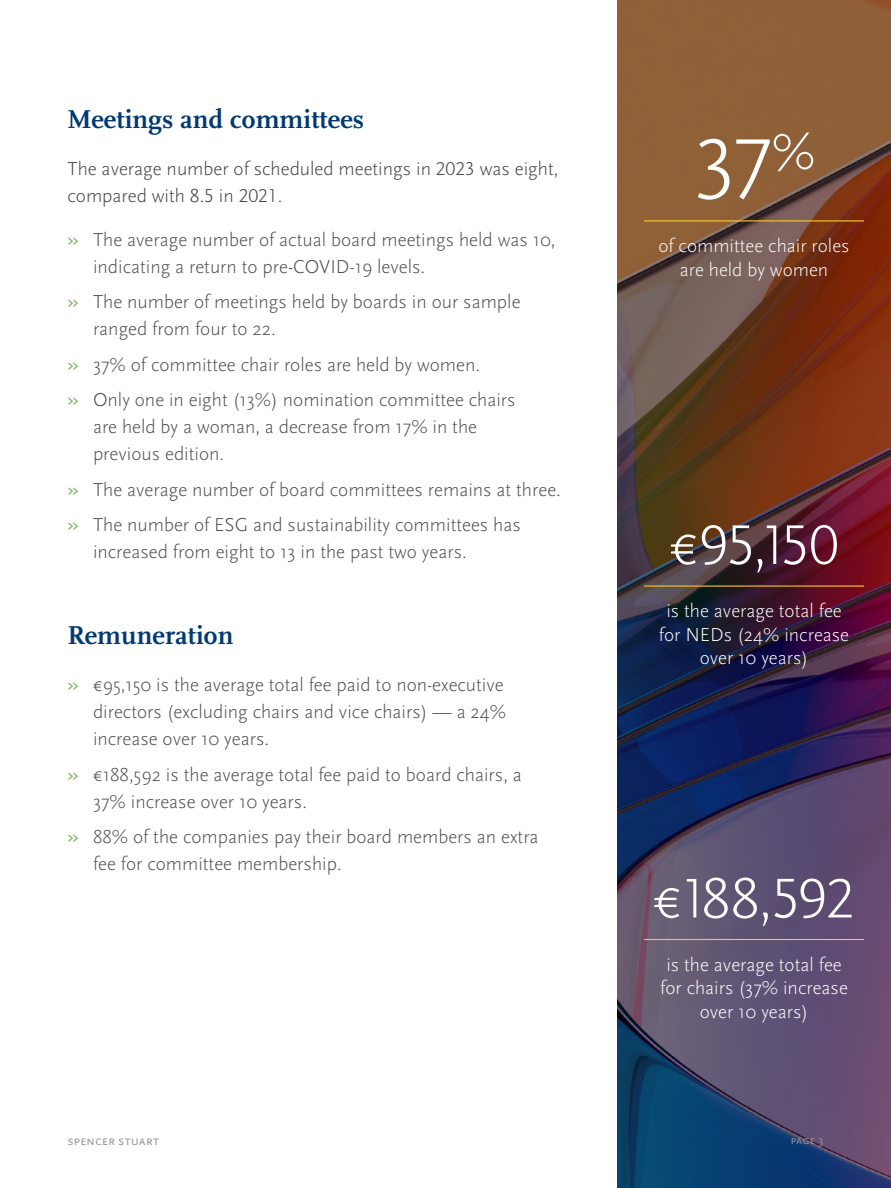
<style>
.page{position:relative;width:891px;height:1188px;background:#fff}
.page>*{position:absolute;margin:0;border:0;box-sizing:border-box;transform-origin:0 0}
.t1{font:300 90px "Scala Sans Pro";color:#fff}
.t2{font:300 58.5px "Scala Sans Pro";letter-spacing:-.03em;color:#fff}
.t3{font:700 27px "Scala Pro";letter-spacing:.005em;color:#003a70}
.t4{font:300 19.5px/27px "Scala Sans Pro";color:#4d4d4f}
.t5{font:300 19.5px/23.4px "Scala Sans Pro";color:#fff;text-align:center}
.t6{font:300 19.5px/27px "Scala Sans Pro";color:#414042}
.t7{font:13.5px "Scala Sans Pro";letter-spacing:-.015em;color:#939598}
.t8{font:12px "Scala Sans Pro";color:#939598}
.s1{font-weight:400;font-size:21px;color:#86b56a}
</style>
<div class="page">
<img style="left:617px;top:0;width:274px;height:1188px">
<hr style="left:644px;top:220px;width:220px;height:1px;background:#fac826">
<hr style="left:644px;top:939px;width:220px;height:1px;background:#fac826">
<hr style="left:644px;top:585px;width:220px;height:2px;background:#fac826">
<h3 class="t3" style="left:68px;top:103px;width:298px">Meetings and committees</h3>
<p class="t6" style="left:68px;top:155px;width:492px">The average number of scheduled meetings in 2023 was eight, compared with 8.5 in 2021.</p>
<p class="t4" style="left:93px;top:226px;width:464px;text-indent:-26px"><span class="s1">»</span> The average number of actual board meetings held was 10, indicating a return to pre-COVID-19 levels.</p>
<p class="t4" style="left:93px;top:288px;width:429px;text-indent:-26px"><span class="s1">»</span> The number of meetings held by boards in our sample ranged from four to 22.</p>
<p class="t4" style="left:68px;top:347px;width:450px;line-height:35.5px"><span class="s1">»</span> 37% of committee chair roles are held by women.<br><span class="s1">»</span> Only one in eight (13%) nomination committee chairs</p>
<p class="t4" style="left:93px;top:413px;width:386px">are held by a woman, a decrease from 17% in the previous edition.</p>
<p class="t4" style="left:68px;top:472px;width:495px;line-height:35.5px"><span class="s1">»</span> The average number of board committees remains at three. <span class="s1">»</span> The number of ESG and sustainability committees has</p>
<p class="t4" style="left:93px;top:538px;width:375px">increased from eight to 13 in the past two years.</p>
<h3 class="t3" style="left:68px;top:619px;width:167px">Remuneration</h3>
<p class="t4" style="left:93px;top:671px;width:415px;text-indent:-26px"><span class="s1">»</span> €95,150 is the average total fee paid to non-executive directors (excluding chairs and vice chairs) — a 24% increase over 10 years.</p>
<p class="t4" style="left:93px;top:761px;width:430px;text-indent:-26px"><span class="s1">»</span> €188,592 is the average total fee paid to board chairs, a<br>37% increase over 10 years.</p>
<p class="t4" style="left:93px;top:823px;width:447px;text-indent:-26px"><span class="s1">»</span> 88% of the companies pay their board members an extra fee for committee membership.</p>
<h1 class="t1" style="left:693px;top:118px;width:124px">37<sup>%</sup></h1>
<p class="t5" style="left:658px;top:234px;width:193px">of committee chair roles are held by women</p>
<h2 class="t2" style="left:670px;top:512px;width:170px">€95,150</h2>
<p class="t5" style="left:659px;top:599px;width:192px">is the average total fee for NEDs (24% increase over 10 years)</p>
<h2 class="t2" style="left:653px;top:865px;width:203px">€188,592</h2>
<p class="t5" style="left:660px;top:953px;width:189px">is the average total fee for chairs (37% increase over 10 years)</p>
<p class="t7" style="left:68px;top:1133px;width:93px">Spencer Stuart</p>
<p class="t8" style="left:791px;top:1133px;width:34px">page 3</p>
</div>
